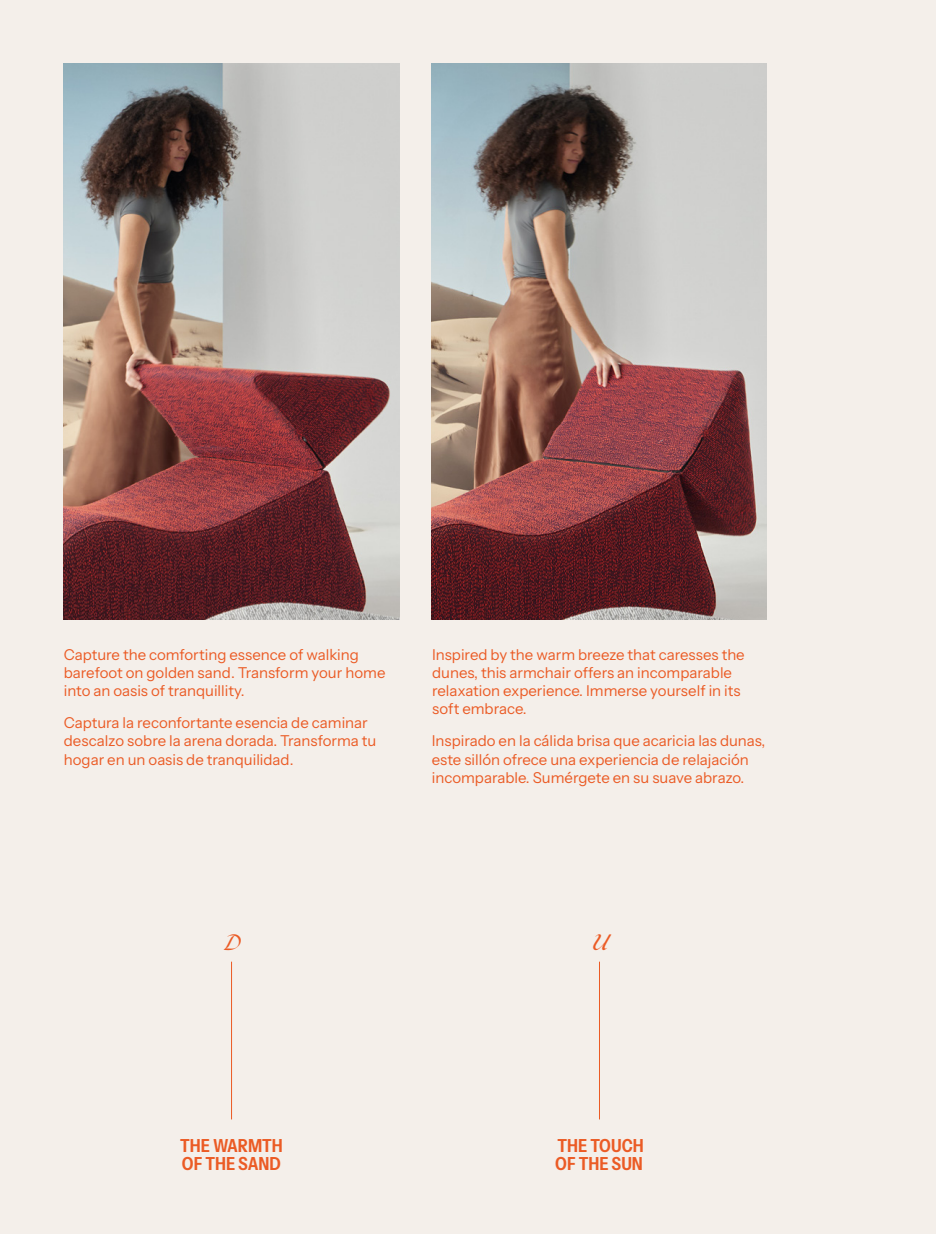
<style>
.page{position:relative;width:936px;height:1234px;background:#fff}
.page>*{position:absolute;margin:0;border:0;box-sizing:border-box;transform-origin:0 0}
.t1{font:italic 700 19.5px "The Seasons";color:#eb5b25}
.t2{font:18px/18px "Instrument Sans";color:#eb5b25}
.t3{font:15px/18px "Instrument Sans";color:#eb5b25}
</style>
<div class="page">
<div style="left:0;top:0;width:935px;height:1233px;background:#f4efea"></div>
<img style="left:64px;top:64px;width:335px;height:555px">
<img style="left:431px;top:64px;width:335px;height:555px">
<hr style="left:231px;top:961px;width:1px;height:158px;background:#eb5b25">
<hr style="left:599px;top:961px;width:1px;height:158px;background:#eb5b25">
<p class="t3" style="left:64px;top:645px;width:323px">Capture the comforting essence of walking barefoot on golden sand. Transform your home into an oasis of tranquillity.</p>
<p class="t3" style="left:64px;top:714px;width:314px">Captura la reconfortante esencia de caminar descalzo sobre la arena dorada. Transforma tu hogar en un oasis de tranquilidad.</p>
<p class="t3" style="left:432px;top:645px;width:314px">Inspired by the warm breeze that caresses the dunes, this armchair offers an incomparable relaxation experience. Immerse yourself in its soft embrace.</p>
<p class="t3" style="left:432px;top:732px;width:335px">Inspirado en la cálida brisa que acaricia las dunas, este sillón ofrece una experiencia de relajación incomparable. Sumérgete en su suave abrazo.</p>
<h1 class="t1" style="left:223px;top:928px;width:19px">D</h1>
<h1 class="t1" style="left:591px;top:928px;width:18px">U</h1>
<p class="t2" style="left:180px;top:1136px;width:104px">THE WARMTH<br>OF THE SAND</p>
<p class="t2" style="left:555px;top:1136px;width:90px">THE TOUCH<br>OF THE SUN</p>
</div>
